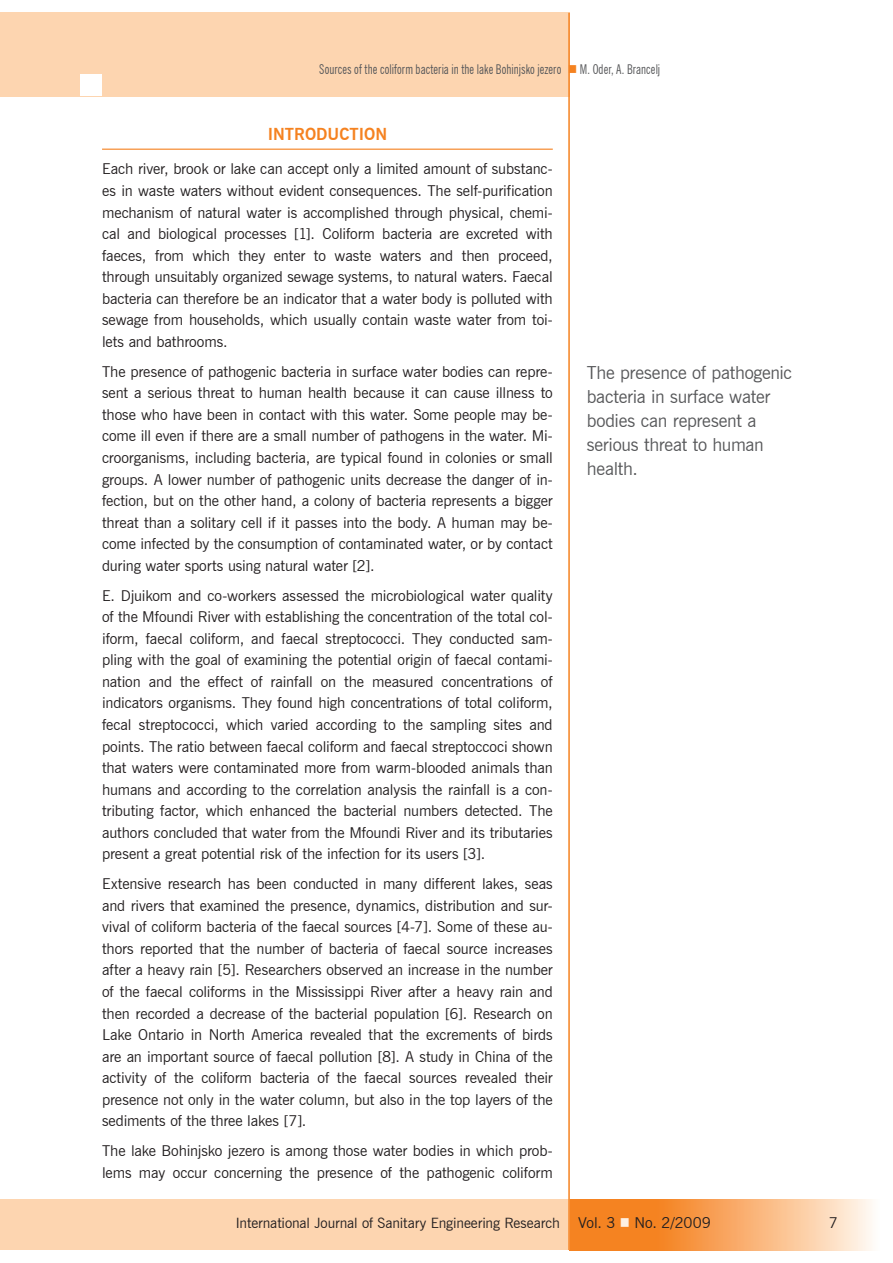
<style>
.page{position:relative;width:893px;height:1263px;background:#fff}
.page>*{position:absolute;margin:0;border:0;box-sizing:border-box;transform-origin:0 0}
.t1{font:18px/24px "News Gothic L2";letter-spacing:-.015em;color:#57585a}
.t2{font:700 16.5px "News Gothic L2";color:#f58220}
.t3{font:15px/21.6px "News Gothic L2";letter-spacing:-.005em;color:#231f20;text-align:justify}
.t4{font:14.25px "News Gothic L2";letter-spacing:-.005em;color:#231f20}
.t5{font:condensed 13.5px "News Gothic L2";letter-spacing:.005em;color:#57585a;scale:.9 1}
.s1{color:#f58220}
.s2{font-size:15px}
.s3{color:#fef0e2}
</style>
<div class="page">
<svg style="left:570px;top:1200px;width:302px;height:50px"></svg>
<div style="left:0;top:1200px;width:569px;height:50px;background:#fdd5b0"></div>
<div style="left:0;top:13px;width:570px;height:84px;background:#fdd5b0"></div>
<div style="left:81px;top:74px;width:21px;height:22px;background:#fff"></div>
<hr style="left:568px;top:13px;width:2px;height:1237px;background:#f58220">
<hr style="left:102px;top:149px;width:451px;height:1px;background:#f58220">
<p class="t5" style="left:319px;top:61px;width:380px">Sources of the coliform bacteria in the lake Bohinjsko jezero <span class="s1">■</span> M. Oder, A. Brancelj</p>
<p class="t2" style="left:268px;top:124px;width:121px">INTRODUCTION</p>
<p class="t3" style="left:102px;top:158px;width:452px">Each river, brook or lake can accept only a limited amount of substanc&shy;es in waste waters without evident consequences. The self-purification mechanism of natural water is accomplished through physical, chemi&shy;cal and biological processes [1]. Coliform bacteria are excreted with faeces, from which they enter to waste waters and then proceed, through unsuitably organized sewage systems, to natural waters. Faecal bacteria can therefore be an indicator that a water body is polluted with sewage from households, which usually contain waste water from toi&shy;lets and bathrooms.</p>
<p class="t3" style="left:102px;top:361px;width:452px">The presence of pathogenic bacteria in surface water bodies can repre&shy;sent a serious threat to human health because it can cause illness to those who have been in contact with this water. Some people may be&shy;come ill even if there are a small number of pathogens in the water. Mi&shy;croorganisms, including bacteria, are typical found in colonies or small groups. A lower number of pathogenic units decrease the danger of in&shy;fection, but on the other hand, a colony of bacteria represents a bigger threat than a solitary cell if it passes into the body. A human may be&shy;come infected by the consumption of contaminated water, or by contact during water sports using natural water [2].</p>
<p class="t3" style="left:102px;top:584px;width:452px">E. Djuikom and co-workers assessed the microbiological water quality of the Mfoundi River with establishing the concentration of the total col&shy;iform, faecal coliform, and faecal streptococci. They conducted sam&shy;pling with the goal of examining the potential origin of faecal contami&shy;nation and the effect of rainfall on the measured concentrations of indicators organisms. They found high concentrations of total coliform, fecal streptococci, which varied according to the sampling sites and points. The ratio between faecal coliform and faecal streptoccoci shown that waters were contaminated more from warm-blooded animals than humans and according to the correlation analysis the rainfall is a con&shy;tributing factor, which enhanced the bacterial numbers detected. The authors concluded that water from the Mfoundi River and its tributaries present a great potential risk of the infection for its users [3].</p>
<p class="t3" style="left:102px;top:873px;width:452px">Extensive research has been conducted in many different lakes, seas and rivers that examined the presence, dynamics, distribution and sur&shy;vival of coliform bacteria of the faecal sources [4-7]. Some of these au&shy;thors reported that the number of bacteria of faecal source increases after a heavy rain [5]. Researchers observed an increase in the number of the faecal coliforms in the Mississippi River after a heavy rain and then recorded a decrease of the bacterial population [6]. Research on Lake Ontario in North America revealed that the excrements of birds are an important source of faecal pollution [8]. A study in China of the activity of the coliform bacteria of the faecal sources revealed their presence not only in the water column, but also in the top layers of the sediments of the three lakes [7].</p>
<p class="t3" style="left:102px;top:1140px;width:452px">The lake Bohinjsko jezero is among those water bodies in which prob&shy;lems may occur concerning the presence of the pathogenic coliform</p>
<p class="t1" style="left:587px;top:361px;width:207px">The presence of pathogenic bacteria in surface water bodies can represent a serious threat to human health.</p>
<p class="t4" style="left:236px;top:1214px;width:477px">International Journal of Sanitary Engineering Research <span class="s2">Vol. 3</span> <span class="s3">■</span> <span class="s2">No. 2/2009</span></p>
<p class="t3" style="left:829px;top:1212px;width:11px">7</p>
</div>
